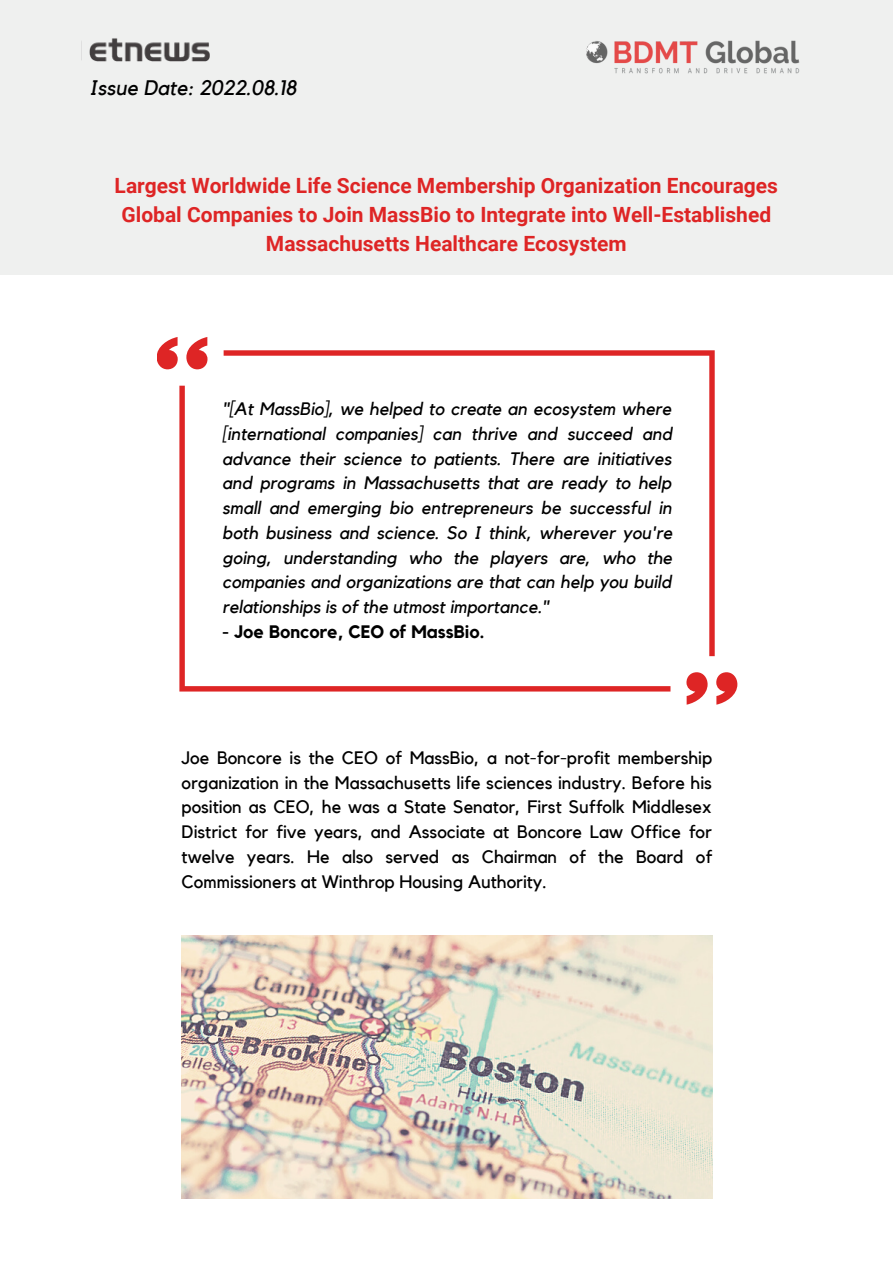
<style>
.page{position:relative;width:893px;height:1264px;background:#fff}
.page>*{position:absolute;margin:0;border:0;box-sizing:border-box;transform-origin:0 0}
.t1{font:700 21px/29.2px "Roboto";color:#de2525;text-align:center}
.t2{font:italic 21px "Kollektif";color:#000}
.t3{font:italic 18px/24.8px "Kollektif";color:#000;text-align:justify}
.t4{font:18px/24.8px "Kollektif";color:#000;text-align:justify}
.t5{font:700 18px "Kollektif";color:#000}
</style>
<div class="page">
<div style="left:0;top:0;width:892px;height:274px;background:#eff0ef"></div>
<img style="left:81px;top:38px;width:128px;height:24px">
<img style="left:587px;top:40px;width:213px;height:34px">
<svg style="left:223px;top:350px;width:491px;height:306px"></svg>
<svg style="left:179px;top:385px;width:491px;height:306px"></svg>
<svg style="left:186px;top:337px;width:21px;height:32px"></svg>
<svg style="left:157px;top:337px;width:21px;height:32px"></svg>
<svg style="left:686px;top:672px;width:21px;height:32px"></svg>
<svg style="left:716px;top:672px;width:21px;height:32px"></svg>
<img style="left:182px;top:935px;width:530px;height:263px">
<p class="t2" style="left:89px;top:78px;width:208px">Issue Date: 2022.08.18</p>
<p class="t1" style="left:115px;top:171px;width:664px">Largest Worldwide Life Science Membership Organization Encourages<br>Global Companies to Join MassBio to Integrate into Well-Established<br>Massachusetts Healthcare Ecosystem</p>
<p class="t3" style="left:222px;top:397px;width:451px">"[At MassBio], we helped to create an ecosystem where [international companies] can thrive and succeed and advance their science to patients. There are initiatives and programs in Massachusetts that are ready to help small and emerging bio entrepreneurs be successful in both business and science. So I think, wherever you're going, understanding who the players are, who the companies and organizations are that can help you build relationships is of the utmost importance."</p>
<p class="t5" style="left:222px;top:623px;width:263px">- Joe Boncore, CEO of MassBio.</p>
<p class="t4" style="left:181px;top:746px;width:532px">Joe Boncore is the CEO of MassBio, a not-for-profit membership organization in the Massachusetts life sciences industry. Before his position as CEO, he was a State Senator, First Suffolk Middlesex District for five years, and Associate at Boncore Law Office for twelve years. He also served as Chairman of the Board of Commissioners at Winthrop Housing Authority.</p>
</div>
